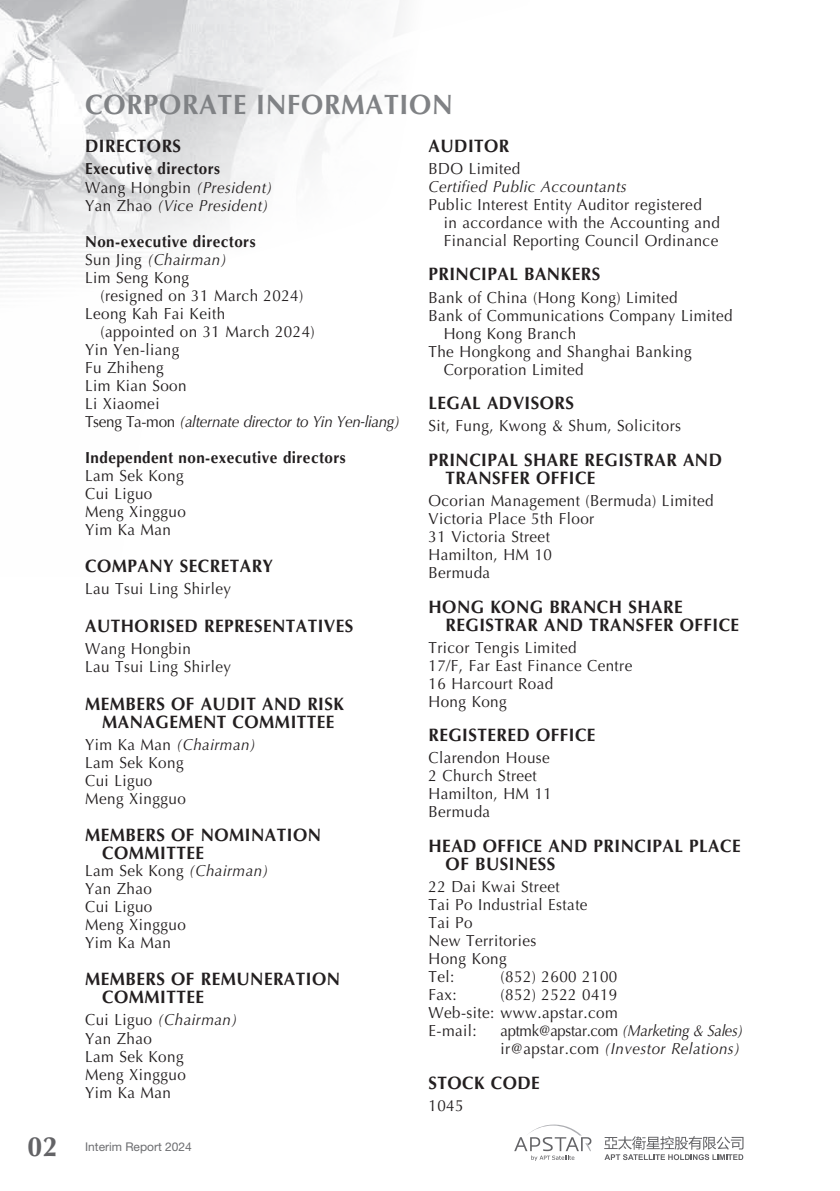
<style>
.page{position:relative;width:840px;height:1191px;background:#fff}
.page>*{position:absolute;margin:0;border:0;box-sizing:border-box;transform-origin:0 0}
.t1{font:700 28px "Optima LT Std";letter-spacing:.03em;color:#808285;scale:.95 1}
.t2{font:700 28px "Optima LT Std";color:#636366;scale:.95 1}
.t3{font:700 18px/18px "Optima LT Std";letter-spacing:.03em;color:#231f20;scale:.95 1}
.t4{font:16px/18px "Optima LT Std";letter-spacing:.03em;color:#231f20;scale:.95 1}
.t5{font:italic 16px/18px "Optima LT Std";letter-spacing:.03em;color:#231f20;scale:.95 1}
.t6{font:700 16px/18px "Optima LT Std";letter-spacing:.03em;color:#231f20;scale:.95 1}
.t7{font:italic 16px/18px "Optima LT Std";letter-spacing:.03em;color:#231f20;scale:.93 1}
.t8{font:12px "Helvetica Neue LT Std";color:#6c6d70}
.s1{font-weight:700;font-style:normal}
.s2{font-style:normal}
.s3{font-weight:400}
.s4{font-weight:400;font-style:italic}
.s5{font-style:italic}
</style>
<div class="page">
<svg style="left:514px;top:1124px;width:77px;height:36px"></svg>
<svg style="left:604px;top:1136px;width:139px;height:24px"></svg>
<img style="left:0;top:0;width:404px;height:282px">
<h1 class="t1" style="left:85px;top:88px;width:388px">CORPORATE INFORMATION</h1>
<p class="t3" style="left:85px;top:138px;width:103px">DIRECTORS</p>
<p class="t5" style="left:85px;top:160px;width:199px"><span class="s1">Executive directors<br></span><span class="s2">Wang Hongbin</span> (President)<br><span class="s2">Yan Zhao</span> (Vice President)</p>
<p class="t6" style="left:85px;top:232px;width:181px">Non-executive directors<br><span class="s3">Sun Jing</span> <span class="s4">(Chairman)<br></span><span class="s3">Lim Seng Kong</span></p>
<p class="t4" style="left:85px;top:286px;width:231px;text-indent:15px">(resigned on 31 March 2024)<br>Leong Kah Fai Keith</p>
<p class="t4" style="left:85px;top:322px;width:333px;text-indent:15px">(appointed on 31 March 2024)<br>Yin Yen-liang<br>Fu Zhiheng<br>Lim Kian Soon<br>Li Xiaomei<br>Tseng Ta-mon <span class="s5">(alternate director to Yin Yen-liang)</span></p>
<p class="t6" style="left:85px;top:448px;width:275px">Independent non-executive directors</p>
<p class="t4" style="left:85px;top:466px;width:107px">Lam Sek Kong<br>Cui Liguo<br>Meng Xingguo<br>Yim Ka Man</p>
<p class="t3" style="left:85px;top:557px;width:199px">COMPANY SECRETARY</p>
<p class="t4" style="left:85px;top:580px;width:155px">Lau Tsui Ling Shirley</p>
<p class="t3" style="left:85px;top:617px;width:284px">AUTHORISED REPRESENTATIVES</p>
<p class="t4" style="left:85px;top:640px;width:155px">Wang Hongbin<br>Lau Tsui Ling Shirley</p>
<p class="t3" style="left:85px;top:695px;width:274px;text-align:center">MEMBERS OF AUDIT AND RISK<br>MANAGEMENT COMMITTEE</p>
<p class="t4" style="left:85px;top:735px;width:181px">Yim Ka Man <span class="s5">(Chairman)<br></span>Lam Sek Kong<br>Cui Liguo<br>Meng Xingguo</p>
<p class="t3" style="left:102px;top:826px;width:232px;text-indent:-17px">MEMBERS OF NOMINATION<br>COMMITTEE</p>
<p class="t4" style="left:85px;top:861px;width:194px">Lam Sek Kong <span class="s5">(Chairman)<br></span>Yan Zhao<br>Cui Liguo<br>Meng Xingguo<br>Yim Ka Man</p>
<p class="t3" style="left:102px;top:970px;width:252px;text-indent:-17px">MEMBERS OF REMUNERATION<br>COMMITTEE</p>
<p class="t4" style="left:85px;top:1011px;width:161px">Cui Liguo <span class="s5">(Chairman)<br></span>Yan Zhao<br>Lam Sek Kong<br>Meng Xingguo<br>Yim Ka Man</p>
<p class="t3" style="left:428px;top:137px;width:87px">AUDITOR</p>
<p class="t4" style="left:428px;top:160px;width:98px">BDO Limited</p>
<p class="t5" style="left:428px;top:177px;width:210px">Certified Public Accountants</p>
<p class="t4" style="left:443px;top:196px;width:292px;text-indent:-15px">Public Interest Entity Auditor registered<br>in accordance with the Accounting and<br>Financial Reporting Council Ordinance</p>
<p class="t3" style="left:428px;top:266px;width:182px">PRINCIPAL BANKERS</p>
<p class="t4" style="left:428px;top:288px;width:264px">Bank of China (Hong Kong) Limited</p>
<p class="t4" style="left:428px;top:306px;width:321px">Bank of Communications Company Limited</p>
<p class="t4" style="left:443px;top:324px;width:141px">Hong Kong Branch</p>
<p class="t4" style="left:428px;top:342px;width:278px">The Hongkong and Shanghai Banking</p>
<p class="t4" style="left:443px;top:360px;width:149px">Corporation Limited</p>
<p class="t3" style="left:428px;top:394px;width:155px">LEGAL ADVISORS</p>
<p class="t4" style="left:428px;top:417px;width:267px">Sit, Fung, Kwong &amp; Shum, Solicitors</p>
<p class="t3" style="left:445px;top:451px;width:292px;text-indent:-17px">PRINCIPAL SHARE REGISTRAR AND<br>TRANSFER OFFICE</p>
<p class="t4" style="left:428px;top:492px;width:301px">Ocorian Management (Bermuda) Limited<br>Victoria Place 5th Floor<br>31 Victoria Street<br>Hamilton, HM 10<br>Bermuda</p>
<p class="t3" style="left:445px;top:598px;width:310px;text-indent:-17px">HONG KONG BRANCH SHARE<br>REGISTRAR AND TRANSFER OFFICE</p>
<p class="t4" style="left:428px;top:638px;width:216px">Tricor Tengis Limited<br>17/F, Far East Finance Centre<br>16 Harcourt Road<br>Hong Kong</p>
<p class="t3" style="left:428px;top:726px;width:177px">REGISTERED OFFICE</p>
<p class="t4" style="left:428px;top:749px;width:131px">Clarendon House<br>2 Church Street<br>Hamilton, HM 11<br>Bermuda</p>
<p class="t3" style="left:445px;top:837px;width:312px;text-indent:-17px">HEAD OFFICE AND PRINCIPAL PLACE<br>OF BUSINESS</p>
<p class="t4" style="left:428px;top:878px;width:169px">22 Dai Kwai Street<br>Tai Po Industrial Estate<br>Tai Po<br>New Territories<br>Hong Kong<br>Tel:</p>
<p class="t4" style="left:500px;top:968px;width:124px">(852) 2600 2100</p>
<p class="t4" style="left:428px;top:986px;width:201px;text-align:justify;text-indent:72px">(852) 2522 0419<br>Web-site: www.apstar.com E-mail:</p>
<p class="t4" style="left:428px;top:986px;width:31px">Fax:</p>
<p class="t7" style="left:500px;top:1021px;width:262px"><span class="s2">aptmk@apstar.com</span> (Marketing &amp; Sales) <span class="s2">ir@apstar.com</span> (Investor Relations)</p>
<p class="t3" style="left:428px;top:1074px;width:119px">STOCK CODE</p>
<p class="t4" style="left:428px;top:1096px;width:38px">1045</p>
<h1 class="t2" style="left:27px;top:1130px;width:33px">02</h1>
<p class="t8" style="left:85px;top:1140px;width:108px">Interim Report 2024</p>
</div>
